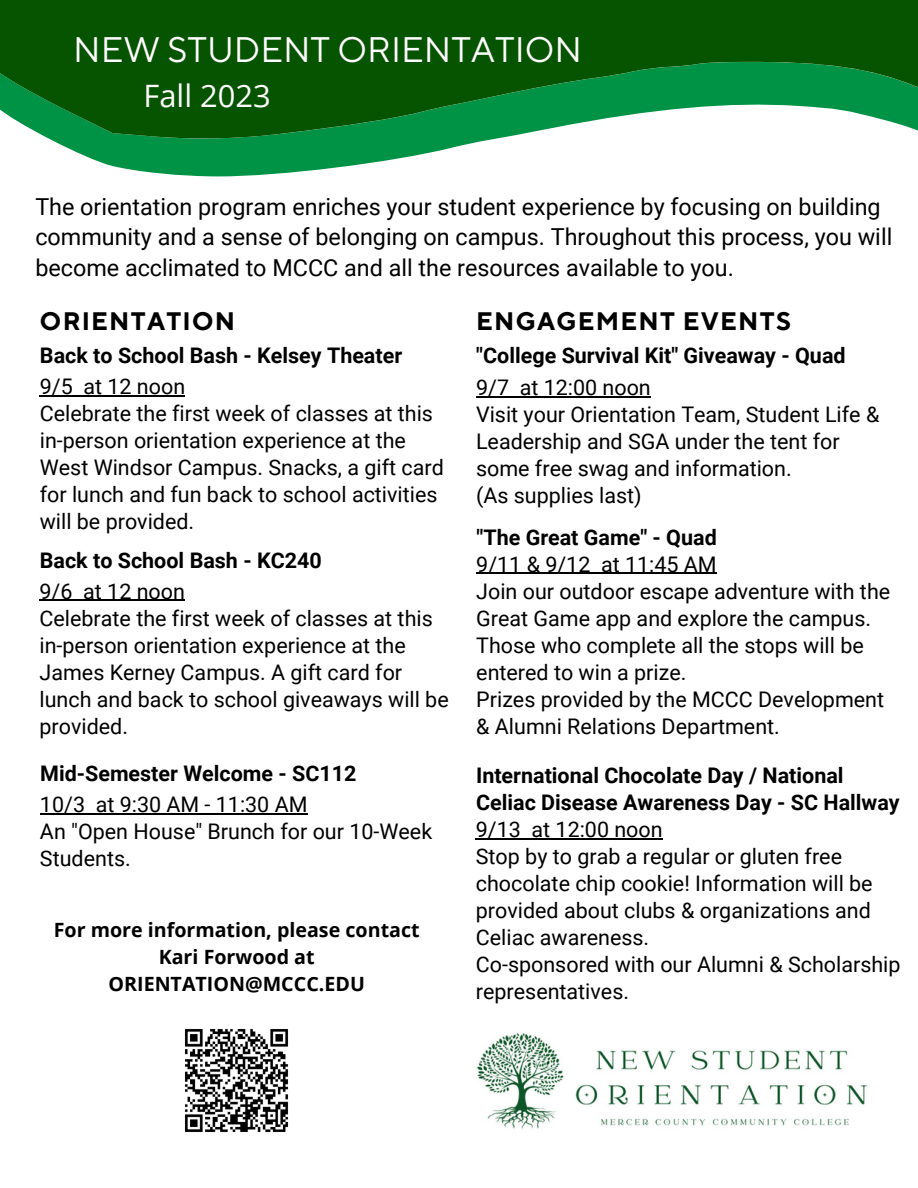
<style>
.page{position:relative;width:918px;height:1188px;background:#fff}
.page>*{position:absolute;margin:0;border:0;box-sizing:border-box;transform-origin:0 0}
.t1{font:35.25px "TT Norms Pro";color:#fff}
.t2{font:30.9px "Open Sans";color:#fff}
.t3{font:700 25.2px "TT Norms Pro";letter-spacing:.05em;color:#000}
.t4{font:23.4px/30.3px "Roboto";color:#000}
.t5{font:21.45px/27px "Roboto";color:#000}
.t6{font:700 21.45px/27px "Roboto";color:#000}
.t7{font:700 19.65px/26.8px "Open Sans";color:#000;text-align:center}
</style>
<div class="page">
<svg style="left:90px;top:158px;width:311px;height:19px;fill:#009245"></svg>
<svg style="left:0;top:0;width:918px;height:158px;background:#297b35"></svg>
<img style="left:185px;top:1029px;width:104px;height:104px">
<img style="left:477px;top:1033px;width:390px;height:96px">
<hr style="left:40px;top:395px;width:33px;height:1px;background:#000">
<hr style="left:83px;top:395px;width:102px;height:1px;background:#000">
<hr style="left:476px;top:396px;width:33px;height:2px;background:#000">
<svg style="left:509px;top:396px;width:11px;height:2px"></svg>
<hr style="left:520px;top:396px;width:131px;height:2px;background:#000">
<hr style="left:476px;top:573px;width:114px;height:1px;background:#000">
<hr style="left:601px;top:573px;width:116px;height:1px;background:#000">
<hr style="left:40px;top:600px;width:33px;height:1px;background:#000">
<hr style="left:83px;top:600px;width:102px;height:1px;background:#000">
<hr style="left:476px;top:839px;width:45px;height:1px;background:#000">
<hr style="left:532px;top:839px;width:131px;height:1px;background:#000">
<hr style="left:40px;top:813px;width:45px;height:1px;background:#000">
<hr style="left:96px;top:813px;width:212px;height:1px;background:#000">
<p class="t1" style="left:73px;top:28px;width:510px">NEW STUDENT ORIENTATION</p>
<p class="t2" style="left:144px;top:74px;width:129px">Fall 2023</p>
<p class="t4" style="left:35px;top:192px;width:858px">The orientation program enriches your student experience by focusing on building community and a sense of belonging on campus. Throughout this process, you will become acclimated to MCCC and all the resources available to you.</p>
<p class="t3" style="left:40px;top:306px;width:197px">ORIENTATION</p>
<p class="t6" style="left:40px;top:343px;width:364px">Back to School Bash - Kelsey Theater</p>
<p class="t5" style="left:40px;top:373px;width:147px">9/5 at 12 noon</p>
<p class="t5" style="left:40px;top:400px;width:406px">Celebrate the first week of classes at this in-person orientation experience at the West Windsor Campus. Snacks, a gift card for lunch and fun back to school activities will be provided.</p>
<p class="t6" style="left:40px;top:547px;width:283px">Back to School Bash - KC240</p>
<p class="t5" style="left:40px;top:578px;width:147px">9/6 at 12 noon</p>
<p class="t5" style="left:40px;top:605px;width:411px">Celebrate the first week of classes at this in-person orientation experience at the James Kerney Campus. A gift card for lunch and back to school giveaways will be provided.</p>
<p class="t6" style="left:40px;top:761px;width:318px">Mid-Semester Welcome - SC112</p>
<p class="t5" style="left:40px;top:791px;width:269px">10/3 at 9:30 AM - 11:30 AM</p>
<p class="t5" style="left:40px;top:818px;width:394px">An "Open House" Brunch for our 10-Week<br>Students.</p>
<p class="t7" style="left:54px;top:916px;width:367px">For more information, please contact<br>Kari Forwood at<br>ORIENTATION@MCCC.EDU</p>
<p class="t3" style="left:476px;top:306px;width:316px">ENGAGEMENT EVENTS</p>
<p class="t6" style="left:476px;top:343px;width:371px">"College Survival Kit" Giveaway - Quad</p>
<p class="t5" style="left:476px;top:374px;width:176px">9/7 at 12:00 noon</p>
<p class="t5" style="left:476px;top:401px;width:405px">Visit your Orientation Team, Student Life &amp;<br>Leadership and SGA under the tent for some free swag and information.</p>
<p class="t5" style="left:476px;top:482px;width:167px">(As supplies last)</p>
<p class="t6" style="left:476px;top:524px;width:242px">"The Great Game" - Quad</p>
<p class="t5" style="left:476px;top:551px;width:242px">9/11 &amp; 9/12 at 11:45 AM</p>
<p class="t5" style="left:476px;top:578px;width:415px">Join our outdoor escape adventure with the<br>Great Game app and explore the campus.</p>
<p class="t5" style="left:476px;top:632px;width:389px">Those who complete all the stops will be entered to win a prize.</p>
<p class="t5" style="left:476px;top:686px;width:409px">Prizes provided by the MCCC Development &amp; Alumni Relations Department.</p>
<p class="t6" style="left:476px;top:763px;width:425px">International Chocolate Day / National<br>Celiac Disease Awareness Day - SC Hallway</p>
<p class="t5" style="left:476px;top:817px;width:188px">9/13 at 12:00 noon</p>
<p class="t5" style="left:476px;top:844px;width:398px">Stop by to grab a regular or gluten free chocolate chip cookie! Information will be provided about clubs &amp; organizations and Celiac awareness.</p>
<p class="t5" style="left:476px;top:952px;width:426px">Co-sponsored with our Alumni &amp; Scholarship representatives.</p>
</div>
